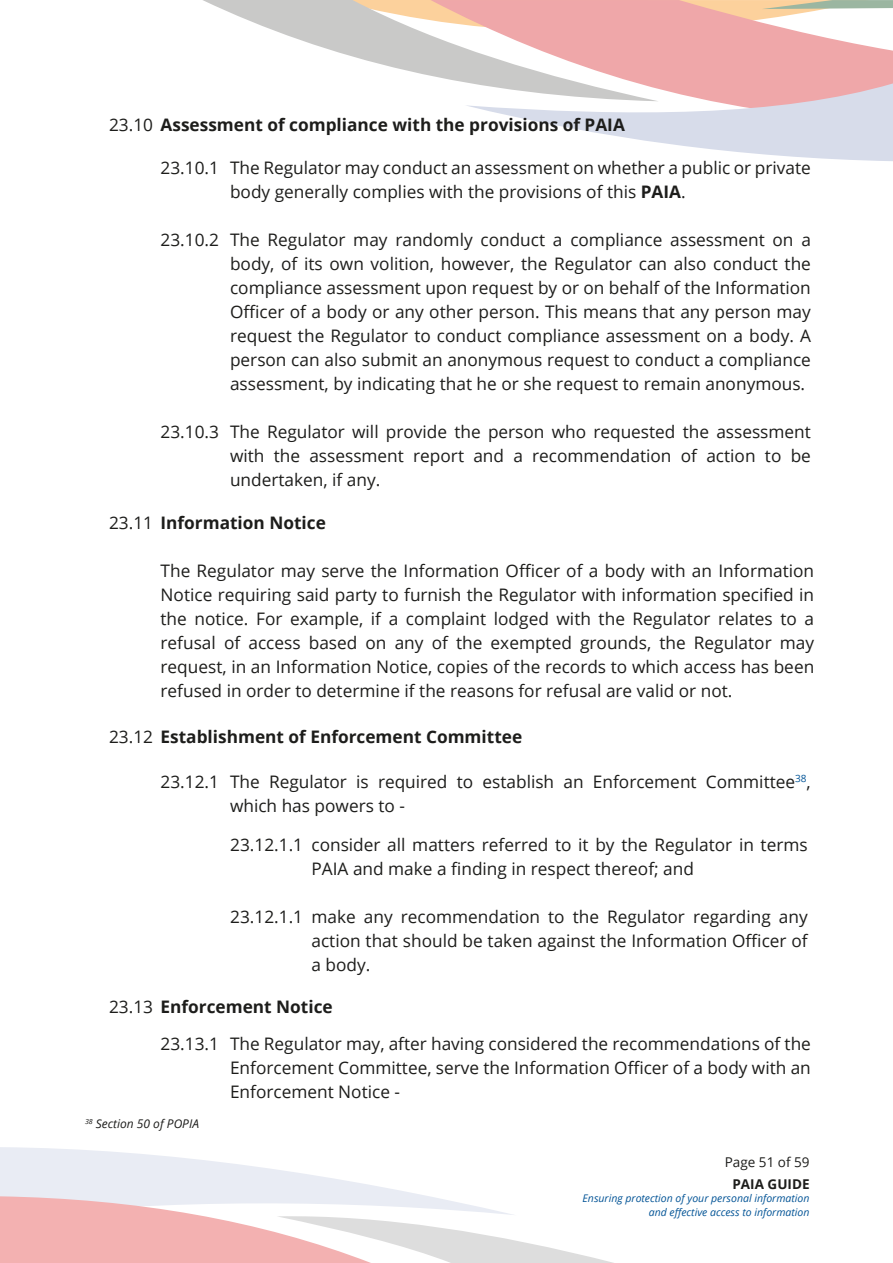
<style>
.page{position:relative;width:893px;height:1263px;background:#fff}
.page>*{position:absolute;margin:0;border:0;box-sizing:border-box;transform-origin:0 0}
.t1{font:17.25px/24px "Open Sans";color:#1d1d1b}
.t2{font:700 17.25px "Open Sans";color:#1d1d1b}
.t3{font:13.5px "Open Sans";color:#1d1d1b}
.t4{font:700 13.5px "Open Sans";color:#1d1d1b}
.t5{font:italic 12px "Open Sans";color:#1d1d1b}
.t6{font:italic 10.5px/13.5px "Open Sans";color:#035496;text-align:right}
.s1{font-weight:400}
.s2{font-weight:700}
</style>
<div class="page">
<svg style="left:0;top:1147px;width:614px;height:116px"></svg>
<svg style="left:659px;top:0;width:234px;height:83px;fill:#efa7a9"></svg>
<svg style="left:203px;top:0;width:456px;height:83px"></svg>
<svg style="left:466px;top:83px;width:427px;height:78px"></svg>
<p class="t2" style="left:109px;top:112px;width:517px"><span class="s1">23.10</span> Assessment of compliance with the provisions of PAIA</p>
<p class="t1" style="left:161px;top:155px;width:60px">23.10.1</p>
<p class="t1" style="left:161px;top:227px;width:60px">23.10.2</p>
<p class="t1" style="left:161px;top:419px;width:60px">23.10.3</p>
<p class="t1" style="left:230px;top:155px;width:582px">The Regulator may conduct an assessment on whether a public or private body generally complies with the provisions of this <span class="s2">PAIA</span>.</p>
<p class="t1" style="left:230px;top:227px;width:582px;text-align:justify">The Regulator may randomly conduct a compliance assessment on a body, of its own volition, however, the Regulator can also conduct the compliance assessment upon request by or on behalf of the Information Officer of a body or any other person. This means that any person may request the Regulator to conduct compliance assessment on a body. A person can also submit an anonymous request to conduct a compliance assessment, by indicating that he or she request to remain anonymous.</p>
<p class="t1" style="left:230px;top:419px;width:582px;text-align:justify">The Regulator will provide the person who requested the assessment with the assessment report and a recommendation of action to be undertaken, if any.</p>
<p class="t2" style="left:109px;top:511px;width:218px"><span class="s1">23.11</span> Information Notice</p>
<p class="t1" style="left:161px;top:558px;width:655px;text-align:justify">The Regulator may serve the Information Officer of a body with an Information Notice requiring said party to furnish the Regulator with information specified in the notice. For example, if a complaint lodged with the Regulator relates to a refusal of access based on any of the exempted grounds, the Regulator may request, in an Information Notice, copies of the records to which access has been refused in order to determine if the reasons for refusal are valid or not.</p>
<p class="t2" style="left:109px;top:725px;width:415px"><span class="s1">23.12</span> Establishment of Enforcement Committee</p>
<p class="t1" style="left:230px;top:769px;width:582px;text-indent:-69px">23.12.1 The Regulator is required to establish an Enforcement Committee<sup>38</sup>, which has powers to -</p>
<p class="t1" style="left:230px;top:832px;width:74px">23.12.1.1</p>
<p class="t1" style="left:230px;top:904px;width:74px">23.12.1.1</p>
<p class="t1" style="left:311px;top:832px;width:498px">consider all matters referred to it by the Regulator in terms<br>PAIA and make a finding in respect thereof; and</p>
<p class="t1" style="left:311px;top:904px;width:498px;text-align:justify">make any recommendation to the Regulator regarding any action that should be taken against the Information Officer of a body.</p>
<p class="t1" style="left:161px;top:987px;width:652px;line-height:37.2px;text-indent:-52px">23.13 <span class="s2">Enforcement Notice<br></span>23.13.1 The Regulator may, after having considered the recommendations of the</p>
<p class="t1" style="left:230px;top:1055px;width:582px">Enforcement Committee, serve the Information Officer of a body with an<br>Enforcement Notice -</p>
<p class="t5" style="left:85px;top:1116px;width:115px"><sup>38</sup> Section 50 of POPIA</p>
<p class="t3" style="left:725px;top:1152px;width:86px">Page 51 of 59</p>
<p class="t4" style="left:732px;top:1174px;width:79px">PAIA GUIDE</p>
<p class="t6" style="left:583px;top:1191px;width:228px">Ensuring protection of your personal information and effective access to information</p>
</div>
